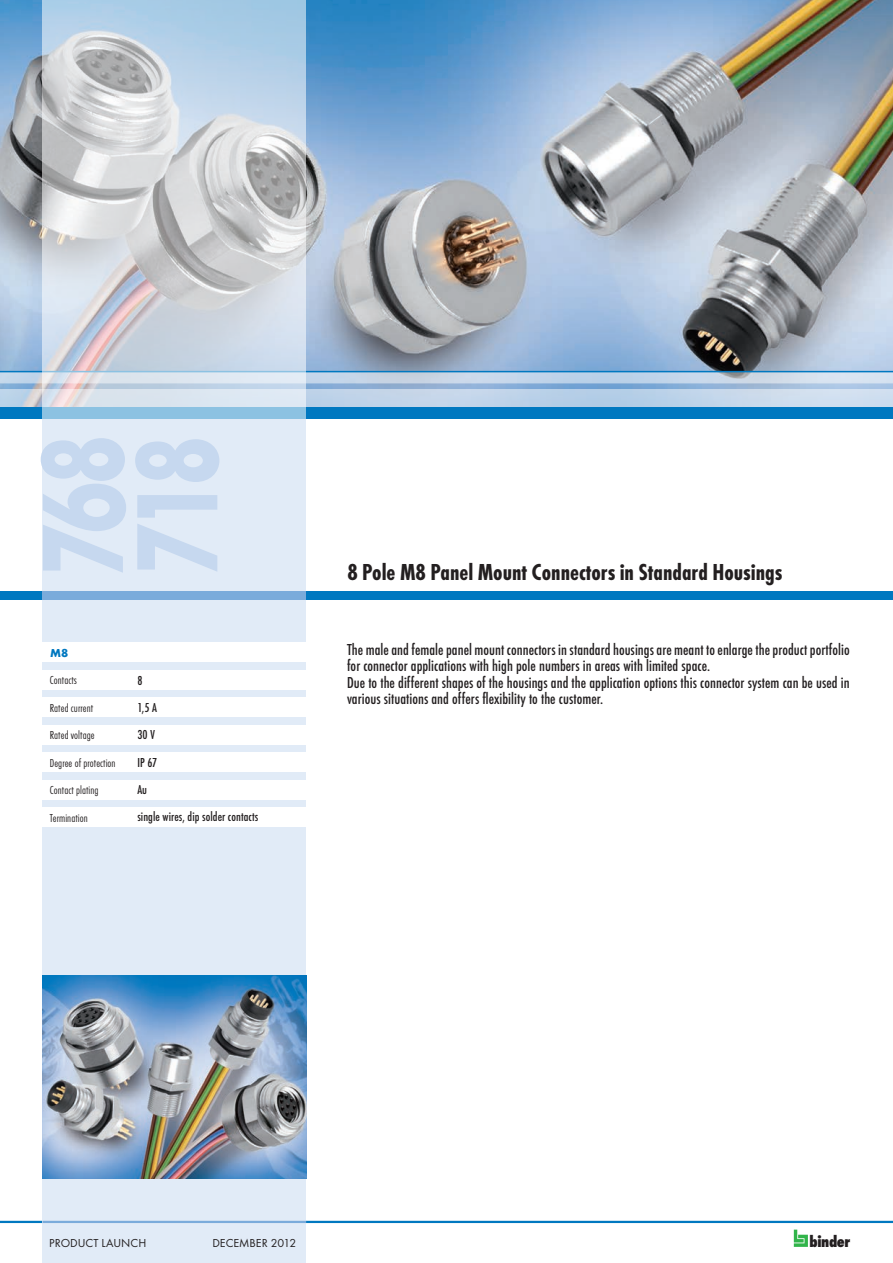
<style>
.page{position:relative;width:893px;height:1263px;background:#fff}
.page>*{position:absolute;margin:0;border:0;box-sizing:border-box;transform-origin:0 0}
.t1{font:700 120px/94.5px "Futura T";letter-spacing:-.075em;color:#c6d8ef;scale:.7 1}
.t2{font:700 condensed 24px "Futura T";color:#231f20}
.t3{font:800 condensed 16.65px "Futura T";letter-spacing:-.02em;color:#231f20}
.t4{font:500 condensed 16.5px/16.5px "Futura T";letter-spacing:.005em;color:#231f20}
.t5{font:500 condensed 13.5px/27.5px "Futura T";letter-spacing:.005em;color:#231f20}
.t6{font:300 condensed 12px "Futura T";letter-spacing:.005em;color:#231f20}
.t7{font:12px "Futura T";color:#231f20}
.t8{font:700 12px "Futura T";color:#0078c0}
.t9{font:700 12px "Futura T";color:#231f20}
</style>
<div class="page">
<img style="left:0;top:0;width:893px;height:389px">
<div style="left:0;top:591px;width:893px;height:9px;background:#0078c0"></div>
<hr style="left:0;top:1221px;width:893px;height:2px;background:#0078c0">
<div style="left:43px;top:419px;width:263px;height:844px;background:#e1ebf7"></div>
<img style="left:43px;top:975px;width:263px;height:204px">
<div style="left:42px;top:807px;width:265px;height:20px;background:#fff"></div>
<div style="left:42px;top:780px;width:265px;height:20px;background:#fff"></div>
<div style="left:42px;top:752px;width:265px;height:20px;background:#fff"></div>
<div style="left:42px;top:725px;width:265px;height:20px;background:#fff"></div>
<div style="left:42px;top:697px;width:265px;height:20px;background:#fff"></div>
<div style="left:42px;top:670px;width:265px;height:20px;background:#fff"></div>
<div style="left:43px;top:591px;width:263px;height:9px;background:#7aabdb"></div>
<hr style="left:43px;top:1221px;width:263px;height:2px;background:#7aabdb">
<div style="left:43px;top:642px;width:264px;height:20px;background:#fff"></div>
<svg style="left:794px;top:1229px;width:14px;height:18px"></svg>
<svg style="left:0;top:372px;width:893px;height:11px;background:#bfd2e6"></svg>
<svg style="left:0;top:389px;width:893px;height:19px;background:#b7d0e7"></svg>
<hr style="left:0;top:371px;width:893px;height:1px;background:#0078c0">
<div style="left:0;top:408px;width:893px;height:11px;background:#0078c0"></div>
<svg style="left:43px;top:0;width:263px;height:419px;background:#c7d1db"></svg>
<h1 class="t1" style="left:35px;top:576px;width:205px;rotate:-90deg">768<br>718</h1>
<p class="t8" style="left:50px;top:646px;width:20px">M8</p>
<p class="t6" style="left:50px;top:673px;width:29px">Contacts</p>
<p class="t6" style="left:50px;top:701px;width:45px">Rated current</p>
<p class="t6" style="left:50px;top:728px;width:46px">Rated voltage</p>
<p class="t6" style="left:50px;top:756px;width:67px">Degree of protection</p>
<p class="t6" style="left:50px;top:783px;width:50px">Contact plating</p>
<p class="t6" style="left:50px;top:810px;width:39px">Termination</p>
<p class="t5" style="left:137px;top:666px;width:122px">8<br>1,5 A<br>30 V<br>IP 67<br>Au<br>single wires, dip solder contacts</p>
<h2 class="t2" style="left:347px;top:558px;width:436px">8 Pole M8 Panel Mount Connectors in Standard Housings</h2>
<p class="t4" style="left:347px;top:641px;width:504px">The male and female panel mount connectors in standard housings are meant to enlarge the product portfolio for connector applications with high pole numbers in areas with limited space.<br>Due to the different shapes of the housings and the application options this connector system can be used in various situations and offers flexibility to the customer.</p>
<p class="t7" style="left:49px;top:1236px;width:99px">PRODUCT LAUNCH</p>
<p class="t7" style="left:212px;top:1236px;width:85px">DECEMBER 2012</p>
<p class="t9" style="left:49px;top:1235px;width:9px">1</p>
<p class="t3" style="left:809px;top:1231px;width:42px">binder</p>
</div>
